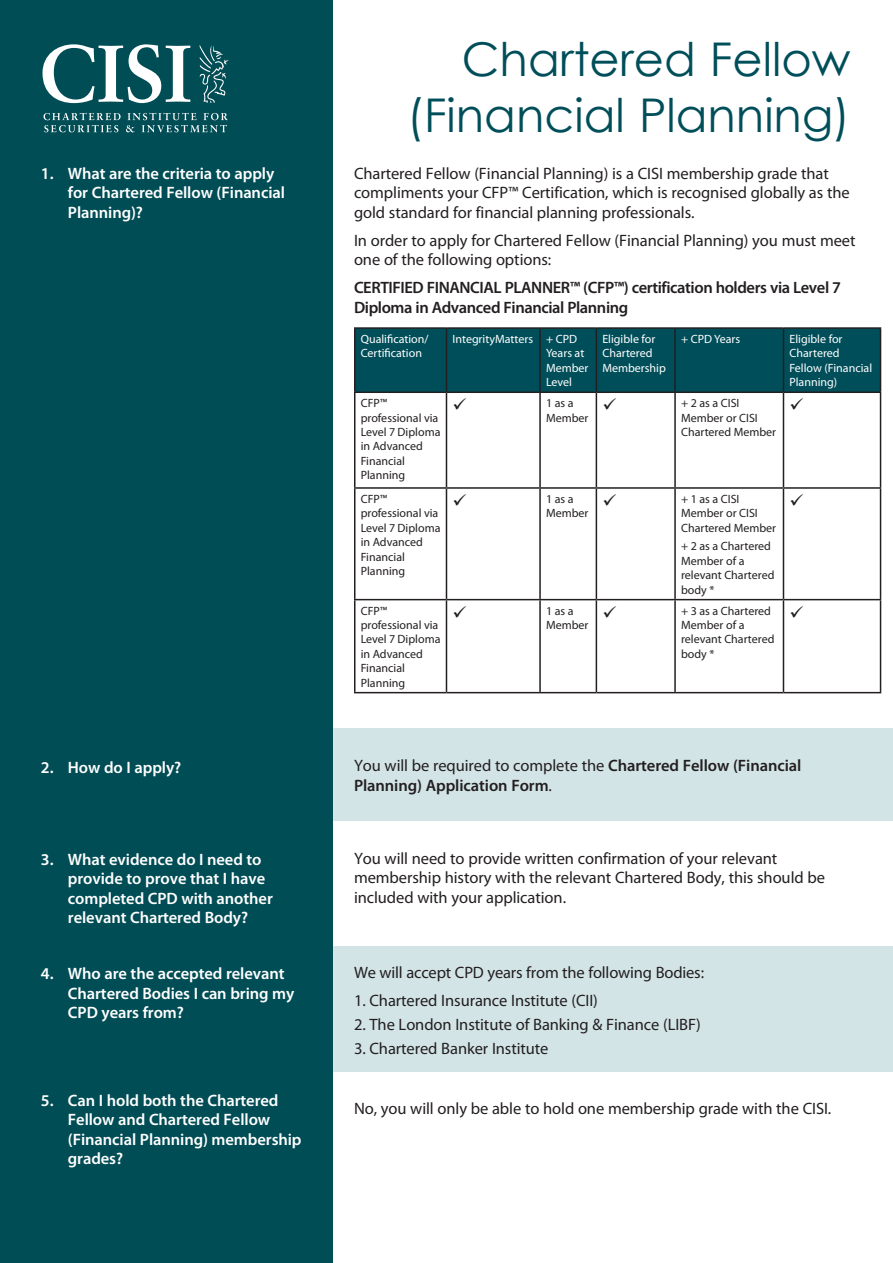
<style>
.page{position:relative;width:893px;height:1263px;background:#fff}
.page>*{position:absolute;margin:0;border:0;box-sizing:border-box;transform-origin:0 0}
.t1{font:46.5px/55.8px "Century Gothic";color:#004e59;text-align:right}
.t2{font:16.5px/19.5px "Myriad Pro";letter-spacing:-.005em;color:#231f20}
.t3{font:600 16.5px/19.5px "Myriad Pro";letter-spacing:-.005em;color:#fff}
.t4{font:600 16.5px/19.5px "Myriad Pro";letter-spacing:-.025em;color:#231f20}
.t5{font:600 16.5px/19.5px "Myriad Pro";letter-spacing:-.005em;color:#231f20}
.t6{font:12px/14.4px "Myriad Pro";color:#231f20}
.t7{font:12px/14.4px "Myriad Pro";color:#fff}
.s1{font-weight:400}
</style>
<div class="page">
<div style="left:0;top:728px;width:893px;height:92px;background:#d3e4e7"></div>
<div style="left:0;top:946px;width:893px;height:125px;background:#d3e4e7"></div>
<div style="left:0;top:0;width:333px;height:1263px;background:#004d55"></div>
<svg style="left:43px;top:44px;width:147px;height:59px"></svg>
<svg style="left:200px;top:45px;width:29px;height:58px"></svg>
<svg style="left:44px;top:113px;width:184px;height:19px"></svg>
<div style="left:355px;top:329px;width:525px;height:62px;background:#004e59"></div>
<hr style="left:354px;top:327px;width:92px;height:2px;background:#231f20">
<hr style="left:354px;top:329px;width:1px;height:62px;background:#231f20">
<hr style="left:446px;top:327px;width:94px;height:2px;background:#231f20">
<hr style="left:446px;top:329px;width:1px;height:62px;background:#231f20">
<hr style="left:540px;top:327px;width:56px;height:2px;background:#231f20">
<hr style="left:539px;top:329px;width:2px;height:62px;background:#231f20">
<hr style="left:596px;top:327px;width:79px;height:2px;background:#231f20">
<hr style="left:596px;top:329px;width:1px;height:62px;background:#231f20">
<hr style="left:675px;top:327px;width:108px;height:2px;background:#231f20">
<hr style="left:674px;top:329px;width:2px;height:62px;background:#231f20">
<hr style="left:783px;top:327px;width:98px;height:2px;background:#231f20">
<hr style="left:783px;top:329px;width:1px;height:62px;background:#231f20">
<hr style="left:880px;top:329px;width:1px;height:62px;background:#231f20">
<hr style="left:354px;top:391px;width:92px;height:2px;background:#231f20">
<hr style="left:354px;top:393px;width:1px;height:94px;background:#231f20">
<hr style="left:446px;top:391px;width:94px;height:2px;background:#231f20">
<hr style="left:446px;top:393px;width:1px;height:94px;background:#231f20">
<hr style="left:540px;top:391px;width:56px;height:2px;background:#231f20">
<hr style="left:539px;top:393px;width:2px;height:94px;background:#231f20">
<hr style="left:596px;top:391px;width:79px;height:2px;background:#231f20">
<hr style="left:596px;top:393px;width:1px;height:94px;background:#231f20">
<hr style="left:675px;top:391px;width:108px;height:2px;background:#231f20">
<hr style="left:674px;top:393px;width:2px;height:94px;background:#231f20">
<hr style="left:783px;top:391px;width:98px;height:2px;background:#231f20">
<hr style="left:783px;top:393px;width:1px;height:94px;background:#231f20">
<hr style="left:880px;top:393px;width:1px;height:94px;background:#231f20">
<hr style="left:354px;top:487px;width:92px;height:2px;background:#231f20">
<hr style="left:354px;top:489px;width:1px;height:110px;background:#231f20">
<hr style="left:446px;top:487px;width:94px;height:2px;background:#231f20">
<hr style="left:446px;top:489px;width:1px;height:110px;background:#231f20">
<hr style="left:540px;top:487px;width:56px;height:2px;background:#231f20">
<hr style="left:539px;top:489px;width:2px;height:110px;background:#231f20">
<hr style="left:596px;top:487px;width:79px;height:2px;background:#231f20">
<hr style="left:596px;top:489px;width:1px;height:110px;background:#231f20">
<hr style="left:675px;top:487px;width:108px;height:2px;background:#231f20">
<hr style="left:674px;top:489px;width:2px;height:110px;background:#231f20">
<hr style="left:783px;top:487px;width:98px;height:2px;background:#231f20">
<hr style="left:783px;top:489px;width:1px;height:110px;background:#231f20">
<hr style="left:880px;top:489px;width:1px;height:110px;background:#231f20">
<hr style="left:354px;top:599px;width:92px;height:1px;background:#231f20">
<hr style="left:354px;top:600px;width:1px;height:92px;background:#231f20">
<hr style="left:446px;top:599px;width:94px;height:1px;background:#231f20">
<hr style="left:446px;top:600px;width:1px;height:92px;background:#231f20">
<hr style="left:540px;top:599px;width:56px;height:1px;background:#231f20">
<hr style="left:539px;top:600px;width:2px;height:92px;background:#231f20">
<hr style="left:596px;top:599px;width:79px;height:1px;background:#231f20">
<hr style="left:596px;top:600px;width:1px;height:92px;background:#231f20">
<hr style="left:675px;top:599px;width:108px;height:1px;background:#231f20">
<hr style="left:674px;top:600px;width:2px;height:92px;background:#231f20">
<hr style="left:783px;top:599px;width:98px;height:1px;background:#231f20">
<hr style="left:783px;top:600px;width:1px;height:92px;background:#231f20">
<hr style="left:880px;top:600px;width:1px;height:92px;background:#231f20">
<hr style="left:354px;top:692px;width:92px;height:1px;background:#231f20">
<hr style="left:446px;top:692px;width:94px;height:1px;background:#231f20">
<hr style="left:540px;top:692px;width:56px;height:1px;background:#231f20">
<hr style="left:596px;top:692px;width:79px;height:1px;background:#231f20">
<hr style="left:675px;top:692px;width:108px;height:1px;background:#231f20">
<hr style="left:783px;top:692px;width:98px;height:1px;background:#231f20">
<p class="t3" style="left:68px;top:163px;width:219px;text-indent:-27px">1. What are the criteria to apply for Chartered Fellow (Financial<br>Planning)?</p>
<p class="t3" style="left:41px;top:757px;width:142px">2. How do I apply?</p>
<p class="t3" style="left:68px;top:849px;width:206px;text-indent:-27px">3. What evidence do I need to provide to prove that I have completed CPD with another relevant Chartered Body?</p>
<p class="t3" style="left:68px;top:963px;width:228px;text-indent:-27px">4. Who are the accepted relevant<br>Chartered Bodies I can bring my<br>CPD years from?</p>
<p class="t3" style="left:68px;top:1090px;width:235px;text-indent:-27px">5. Can I hold both the Chartered<br>Fellow and Chartered Fellow (Financial Planning) membership grades?</p>
<p class="t1" style="left:407px;top:31px;width:445px">Chartered Fellow (Financial Planning)</p>
<p class="t2" style="left:354px;top:163px;width:497px">Chartered Fellow (Financial Planning) is a CISI membership grade that compliments your CFP™ Certification, which is recognised globally as the gold standard for financial planning professionals.</p>
<p class="t2" style="left:354px;top:230px;width:503px">In order to apply for Chartered Fellow (Financial Planning) you must meet one of the following options:</p>
<p class="t4" style="left:354px;top:278px;width:489px">CERTIFIED FINANCIAL PLANNER™ (CFP™) certification holders via Level 7<br>Diploma in Advanced Financial Planning</p>
<p class="t7" style="left:361px;top:332px;width:69px">Qualification/<br>Certification</p>
<p class="t7" style="left:452px;top:332px;width:82px">IntegrityMatters</p>
<p class="t7" style="left:546px;top:332px;width:44px">+ CPD<br>Years at<br>Member<br>Level</p>
<p class="t7" style="left:602px;top:332px;width:65px">Eligible for<br>Chartered<br>Membership</p>
<p class="t7" style="left:681px;top:332px;width:61px">+ CPD Years</p>
<p class="t7" style="left:789px;top:332px;width:84px">Eligible for<br>Chartered<br>Fellow (Financial<br>Planning)</p>
<p class="t6" style="left:361px;top:396px;width:81px">CFP™ professional via<br>Level 7 Diploma in Advanced<br>Financial<br>Planning</p>
<p class="t6" style="left:546px;top:396px;width:44px">1 as a<br>Member</p>
<p class="t6" style="left:681px;top:396px;width:97px">+ 2 as a CISI<br>Member or CISI<br>Chartered Member</p>
<p class="t6" style="left:361px;top:492px;width:81px">CFP™ professional via<br>Level 7 Diploma in Advanced<br>Financial<br>Planning</p>
<p class="t6" style="left:546px;top:492px;width:44px">1 as a<br>Member</p>
<p class="t6" style="left:681px;top:492px;width:97px">+ 1 as a CISI<br>Member or CISI<br>Chartered Member</p>
<p class="t6" style="left:681px;top:539px;width:95px">+ 2 as a Chartered<br>Member of a relevant Chartered body *</p>
<p class="t6" style="left:361px;top:603px;width:81px">CFP™ professional via<br>Level 7 Diploma in Advanced<br>Financial<br>Planning</p>
<p class="t6" style="left:546px;top:603px;width:44px">1 as a<br>Member</p>
<p class="t6" style="left:681px;top:603px;width:95px">+ 3 as a Chartered<br>Member of a relevant Chartered body *</p>
<p class="t5" style="left:354px;top:756px;width:449px"><span class="s1">You will be required to complete the</span> Chartered Fellow (Financial<br>Planning) Application Form<span class="s1">.</span></p>
<p class="t2" style="left:354px;top:848px;width:472px">You will need to provide written confirmation of your relevant membership history with the relevant Chartered Body, this should be included with your application.</p>
<p class="t2" style="left:354px;top:963px;width:352px">We will accept CPD years from the following Bodies:</p>
<p class="t2" style="left:354px;top:991px;width:245px">1. Chartered Insurance Institute (CII)</p>
<p class="t2" style="left:354px;top:1015px;width:348px">2. The London Institute of Banking &amp; Finance (LIBF)</p>
<p class="t2" style="left:354px;top:1038px;width:196px">3. Chartered Banker Institute</p>
<p class="t2" style="left:354px;top:1099px;width:479px">No, you will only be able to hold one membership grade with the CISI.</p>
</div>
